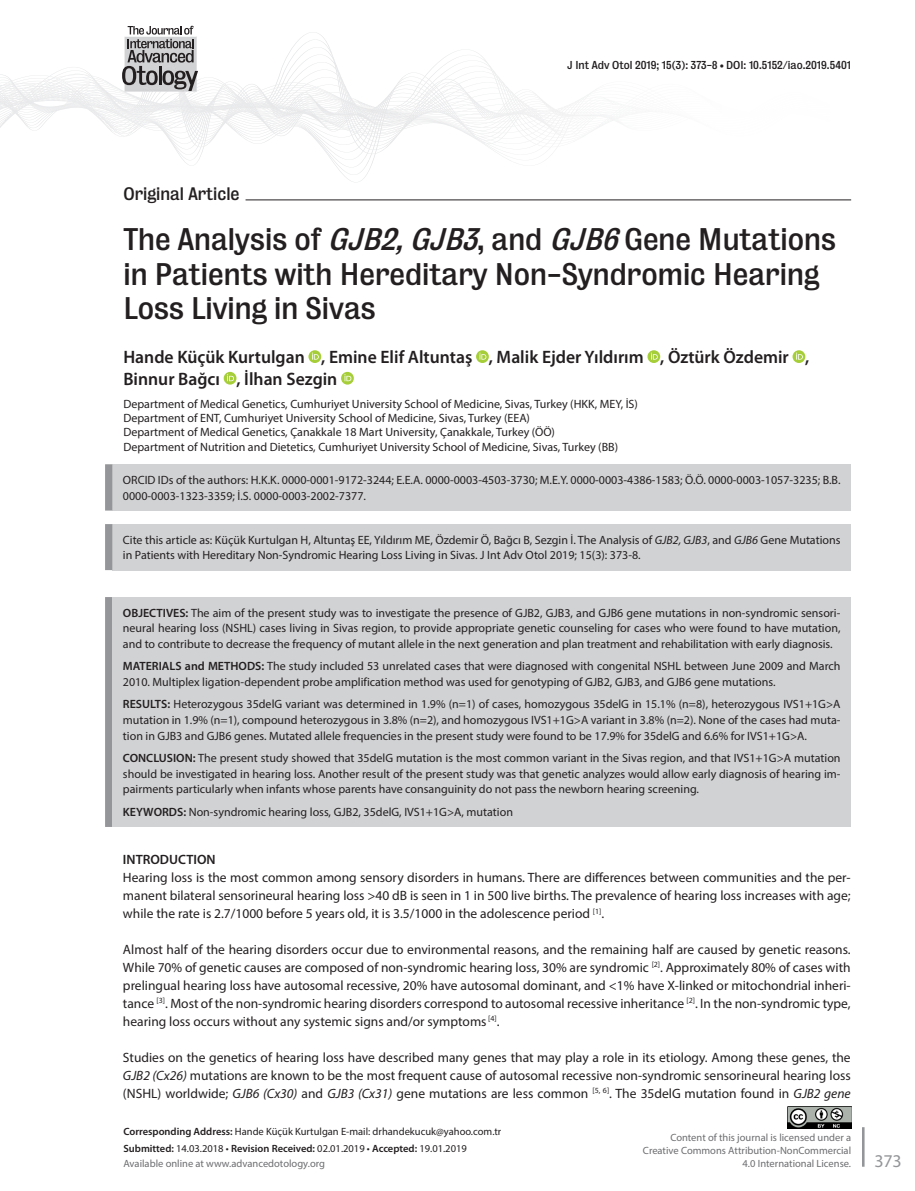
<style>
.page{position:relative;width:915px;height:1191px;background:#fff}
.page>*{position:absolute;margin:0;border:0;box-sizing:border-box;transform-origin:0 0}
.t1{font:28.5px/34.2px "Bureau Grot Five Three";color:#231f20}
.t2{font:600 18px/21.6px "Myriad Pro";color:#231f20}
.t3{font:18px "Myriad Pro";color:#939598}
.t4{font:16.5px "Bureau Grot Five Three";color:#231f20}
.t5{font:13.5px/18px "Myriad Pro";color:#231f20;text-align:justify}
.t6{font:600 13.5px "Myriad Pro";color:#231f20}
.t7{font:12px/15.8px "Myriad Pro";color:#231f20;text-align:justify}
.t8{font:10.5px "Myriad Pro";color:#6c6d70}
.t9{font:10.5px "Myriad Pro";color:#231f20}
.t10{font:600 10.5px "Myriad Pro";color:#231f20}
.t11{font:10.5px "Bureau Grot Five Three";color:#231f20}
.s1{font-size:6px}
.s2{font-style:italic}
.s3{font-weight:600}
.s4{font-weight:400}
</style>
<div class="page">
<svg style="left:0;top:25px;width:613px;height:140px"></svg>
<hr style="left:245px;top:199px;width:605px;height:1px;background:#231f20">
<hr style="left:861px;top:1127px;width:3px;height:39px;background:#939598">
<div style="left:105px;top:597px;width:7px;height:230px;background:#939598"></div>
<div style="left:112px;top:597px;width:738px;height:230px;background:#d1d2d4"></div>
<svg style="left:308px;top:350px;width:13px;height:13px"></svg>
<svg style="left:476px;top:350px;width:12px;height:13px"></svg>
<svg style="left:647px;top:350px;width:13px;height:13px"></svg>
<svg style="left:792px;top:350px;width:13px;height:13px"></svg>
<svg style="left:223px;top:372px;width:13px;height:12px"></svg>
<svg style="left:341px;top:372px;width:13px;height:12px"></svg>
<div style="left:112px;top:464px;width:738px;height:46px;background:#d1d2d4"></div>
<div style="left:105px;top:464px;width:7px;height:46px;background:#939598"></div>
<div style="left:112px;top:524px;width:738px;height:46px;background:#d1d2d4"></div>
<div style="left:105px;top:524px;width:7px;height:46px;background:#939598"></div>
<img style="left:787px;top:1106px;width:63px;height:22px">
<p class="t11" style="left:567px;top:59px;width:285px">J Int Adv Otol 2019; 15(3): 373-8 <span class="s1">•</span> DOI: 10.5152/iao.2019.5401</p>
<p class="t4" style="left:123px;top:184px;width:118px">Original Article</p>
<p class="t1" style="left:123px;top:222px;width:713px">The Analysis of <span class="s2">GJB2,GJB3</span>, and <span class="s2">GJB6</span>Gene Mutations in Patients with Hereditary Non-Syndromic Hearing<br>Loss Living in Sivas</p>
<p class="t2" style="left:123px;top:346px;width:687px">Hande Küçük Kurtulgan , Emine Elif Altuntaş , Malik Ejder Yıldırım , Öztürk Özdemir ,<br>Binnur Bağcı , İlhan Sezgin</p>
<p class="t7" style="left:123px;top:395px;width:516px">Department of Medical Genetics, Cumhuriyet University School of Medicine, Sivas, Turkey (HKK, MEY, İS)</p>
<p class="t7" style="left:123px;top:410px;width:408px">Department of ENT, Cumhuriyet University School of Medicine, Sivas, Turkey (EEA)</p>
<p class="t7" style="left:123px;top:424px;width:433px">Department of Medical Genetics, Çanakkale 18 Mart University, Çanakkale, Turkey (ÖÖ)</p>
<p class="t7" style="left:123px;top:438px;width:496px">Department of Nutrition and Dietetics, Cumhuriyet University School of Medicine, Sivas, Turkey (BB)</p>
<p class="t7" style="left:123px;top:472px;width:718px">ORCID IDs of the authors: H.K.K. 0000-0001-9172-3244; E.E.A. 0000-0003-4503-3730; M.E.Y. 0000-0003-4386-1583; Ö.Ö. 0000-0003-1057-3235; B.B.<br>0000-0003-1323-3359; İ.S. 0000-0003-2002-7377.</p>
<p class="t7" style="left:123px;top:531px;width:718px">Cite this article as: Küçük Kurtulgan H, Altuntaş EE, Yıldırım ME, Özdemir Ö, Bağcı B, Sezgin İ. The Analysis of <span class="s2">GJB2, GJB3</span>, and <span class="s2">GJB6</span> Gene Mutations in Patients with Hereditary Non-Syndromic Hearing Loss Living in Sivas. J Int Adv Otol 2019; 15(3): 373-8.</p>
<p class="t7" style="left:123px;top:604px;width:718px"><span class="s3">OBJECTIVES:</span> The aim of the present study was to investigate the presence of GJB2, GJB3, and GJB6 gene mutations in non-syndromic sensori&shy;neural hearing loss (NSHL) cases living in Sivas region, to provide appropriate genetic counseling for cases who were found to have mutation, and to contribute to decrease the frequency of mutant allele in the next generation and plan treatment and rehabilitation with early diagnosis.</p>
<p class="t7" style="left:123px;top:658px;width:718px"><span class="s3">MATERIALS and METHODS:</span> The study included 53 unrelated cases that were diagnosed with congenital NSHL between June 2009 and March<br>2010. Multiplex ligation-dependent probe amplification method was used for genotyping of GJB2, GJB3, and GJB6 gene mutations.</p>
<p class="t7" style="left:123px;top:696px;width:718px"><span class="s3">RESULTS:</span> Heterozygous 35delG variant was determined in 1.9% (n=1) of cases, homozygous 35delG in 15.1% (n=8), heterozygous IVS1+1G&gt;A mutation in 1.9% (n=1), compound heterozygous in 3.8% (n=2), and homozygous IVS1+1G&gt;A variant in 3.8% (n=2). None of the cases had muta&shy;tion in GJB3 and GJB6 genes. Mutated allele frequencies in the present study were found to be 17.9% for 35delG and 6.6% for IVS1+1G&gt;A.</p>
<p class="t7" style="left:123px;top:750px;width:718px"><span class="s3">CONCLUSION:</span> The present study showed that 35delG mutation is the most common variant in the Sivas region, and that IVS1+1G&gt;A mutation should be investigated in hearing loss. Another result of the present study was that genetic analyzes would allow early diagnosis of hearing im&shy;pairments particularly when infants whose parents have consanguinity do not pass the newborn hearing screening.</p>
<p class="t7" style="left:123px;top:803px;width:391px"><span class="s3">KEYWORDS:</span> Non-syndromic hearing loss, GJB2, 35delG, IVS1+1G&gt;A, mutation</p>
<p class="t6" style="left:123px;top:851px;width:94px">INTRODUCTION</p>
<p class="t5" style="left:123px;top:868px;width:729px">Hearing loss is the most common among sensory disorders in humans. There are differences between communities and the per&shy;manent bilateral sensorineural hearing loss &gt;40 dB is seen in 1 in 500 live births. The prevalence of hearing loss increases with age; while the rate is 2.7/1000 before 5 years old, it is 3.5/1000 in the adolescence period <sup>[1]</sup>.</p>
<p class="t5" style="left:123px;top:940px;width:729px">Almost half of the hearing disorders occur due to environmental reasons, and the remaining half are caused by genetic reasons.<br>While 70% of genetic causes are composed of non-syndromic hearing loss, 30% are syndromic <sup>[2]</sup>. Approximately 80% of cases with prelingual hearing loss have autosomal recessive, 20% have autosomal dominant, and &lt;1% have X-linked or mitochondrial inheri&shy;tance <sup>[3]</sup>. Most of the non-syndromic hearing disorders correspond to autosomal recessive inheritance <sup>[2]</sup>. In the non-syndromic type, hearing loss occurs without any systemic signs and/or symptoms <sup>[4]</sup>.</p>
<p class="t5" style="left:123px;top:1048px;width:729px">Studies on the genetics of hearing loss have described many genes that may play a role in its etiology. Among these genes, the <span class="s2">GJB2 (Cx26)</span> mutations are known to be the most frequent cause of autosomal recessive non-syndromic sensorineural hearing loss (NSHL) worldwide; <span class="s2">GJB6 (Cx30)</span> and <span class="s2">GJB3 (Cx31)</span> gene mutations are less common <sup>[5,</sup> <sup>6]</sup>. The 35delG mutation found in <span class="s2">GJB2 gene</span></p>
<p class="t9" style="left:123px;top:1125px;width:379px"><span class="s3">Corresponding Address:</span> Hande Küçük Kurtulgan E-mail: drhandekucuk@yahoo.com.tr</p>
<p class="t10" style="left:123px;top:1141px;width:345px">Submitted: <span class="s4">14.03.2018 •</span> Revision Received: <span class="s4">02.01.2019 •</span> Accepted: <span class="s4">19.01.2019</span></p>
<p class="t8" style="left:123px;top:1157px;width:203px">Available online at www.advancedotology.org</p>
<p class="t8" style="left:670px;top:1131px;width:182px">Content of this journal is licensed under a</p>
<p class="t8" style="left:642px;top:1144px;width:210px">Creative Commons Attribution-NonCommercial</p>
<p class="t8" style="left:742px;top:1157px;width:110px">4.0 International License.</p>
<p class="t3" style="left:874px;top:1149px;width:29px">373</p>
</div>
